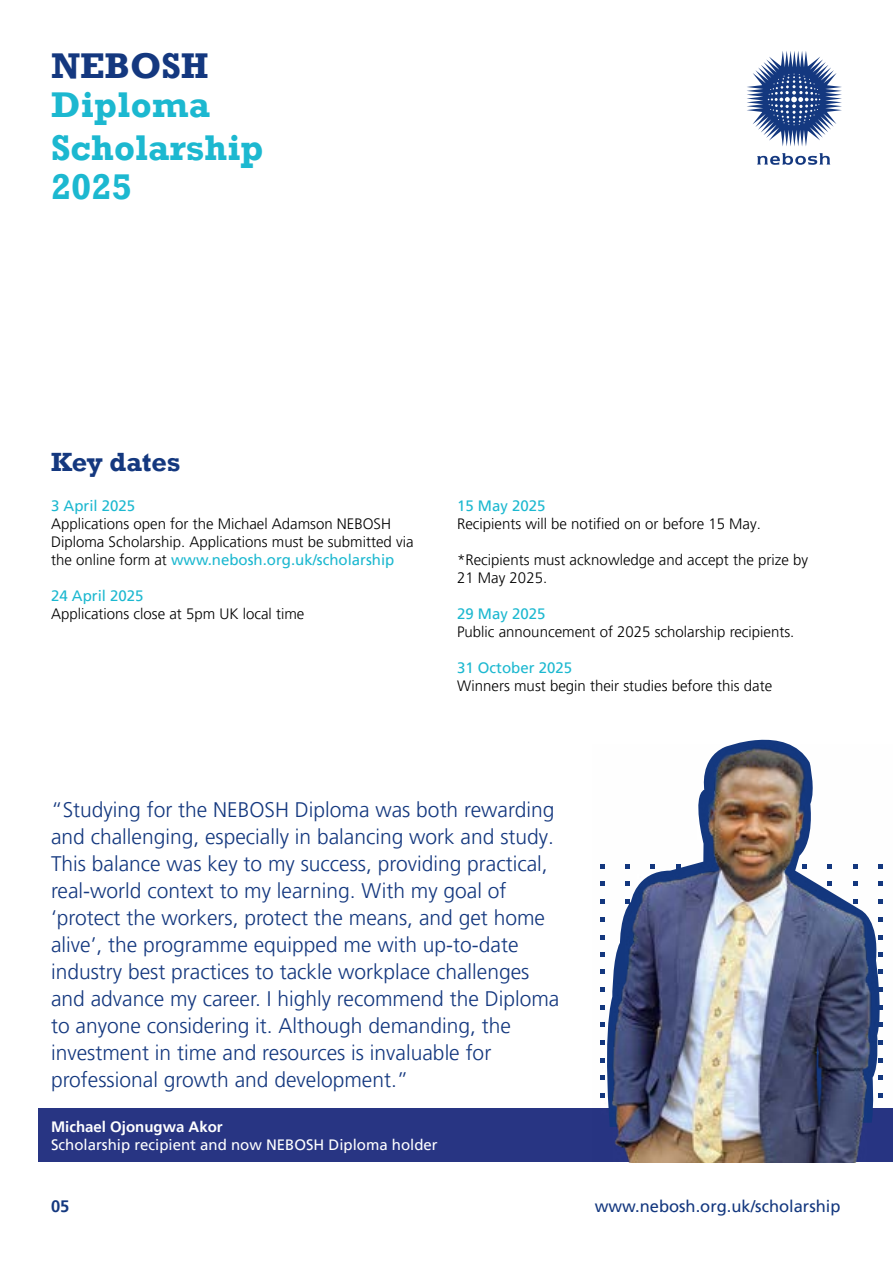
<style>
.page{position:relative;width:893px;height:1263px;background:#fff}
.page>*{position:absolute;margin:0;border:0;box-sizing:border-box;transform-origin:0 0}
.t1{font:700 36.6px/42.5px "Rockwell";color:#1cb8d0}
.t2{font:700 36.6px "Rockwell";color:#14387f}
.t3{font:700 27px "Rockwell";color:#14387f}
.t4{font:300 21px/27px "Frutiger LT Pro";color:#14387f}
.t5{font:16.5px "Frutiger LT Pro";color:#14387f}
.t6{font:700 16.5px "Frutiger LT Pro";color:#14387f}
.t7{font:300 15px/18px "Frutiger LT Pro";color:#000}
.t8{font:15px "Frutiger LT Pro";color:#1cb8d0}
.t9{font:15px "Frutiger LT Pro";color:#fff}
.t10{font:700 15px "Frutiger LT Pro";color:#fff}
.s1{font-weight:400;color:#1cb8d0}
</style>
<div class="page">
<svg style="left:757px;top:153px;width:73px;height:12px"></svg>
<svg style="left:747px;top:51px;width:95px;height:95px"></svg>
<div style="left:38px;top:1108px;width:855px;height:54px;background:#283583"></div>
<img style="left:600px;top:745px;width:283px;height:417px">
<h1 class="t2" style="left:51px;top:44px;width:159px">NEBOSH</h1>
<h1 class="t1" style="left:51px;top:84px;width:214px">Diploma<br>Scholarship</h1>
<h1 class="t1" style="left:51px;top:165px;width:82px">2025</h1>
<p class="t3" style="left:51px;top:446px;width:131px">Key dates</p>
<p class="t8" style="left:51px;top:496px;width:86px">3 April 2025</p>
<p class="t7" style="left:51px;top:514px;width:364px">Applications open for the Michael Adamson NEBOSH<br>Diploma Scholarship. Applications must be submitted via the online form at <span class="s1">www.nebosh.org.uk/scholarship</span></p>
<p class="t8" style="left:51px;top:586px;width:94px">24 April 2025</p>
<p class="t7" style="left:51px;top:604px;width:255px">Applications close at 5pm UK local time</p>
<p class="t8" style="left:457px;top:496px;width:90px">15 May 2025</p>
<p class="t7" style="left:457px;top:514px;width:305px">Recipients will be notified on or before 15 May.</p>
<p class="t7" style="left:457px;top:550px;width:352px">*Recipients must acknowledge and accept the prize by<br>21 May 2025.</p>
<p class="t8" style="left:457px;top:604px;width:90px">29 May 2025</p>
<p class="t7" style="left:457px;top:622px;width:339px">Public announcement of 2025 scholarship recipients.</p>
<p class="t8" style="left:457px;top:658px;width:117px">31 October 2025</p>
<p class="t7" style="left:457px;top:676px;width:317px">Winners must begin their studies before this date</p>
<p class="t4" style="left:51px;top:796px;width:510px">“Studying for the NEBOSH Diploma was both rewarding and challenging, especially in balancing work and study.<br>This balance was key to my success, providing practical, real-world context to my learning. With my goal of ‘protect the workers, protect the means, and get home alive’, the programme equipped me with up-to-date industry best practices to tackle workplace challenges and advance my career. I highly recommend the Diploma to anyone considering it. Although demanding, the investment in time and resources is invaluable for professional growth and development.”</p>
<p class="t10" style="left:51px;top:1117px;width:173px">Michael Ojonugwa Akor</p>
<p class="t9" style="left:51px;top:1135px;width:388px">Scholarship recipient and now NEBOSH Diploma holder</p>
<p class="t6" style="left:51px;top:1196px;width:20px">05</p>
<p class="t5" style="left:595px;top:1197px;width:247px">www.nebosh.org.uk/scholarship</p>
</div>
